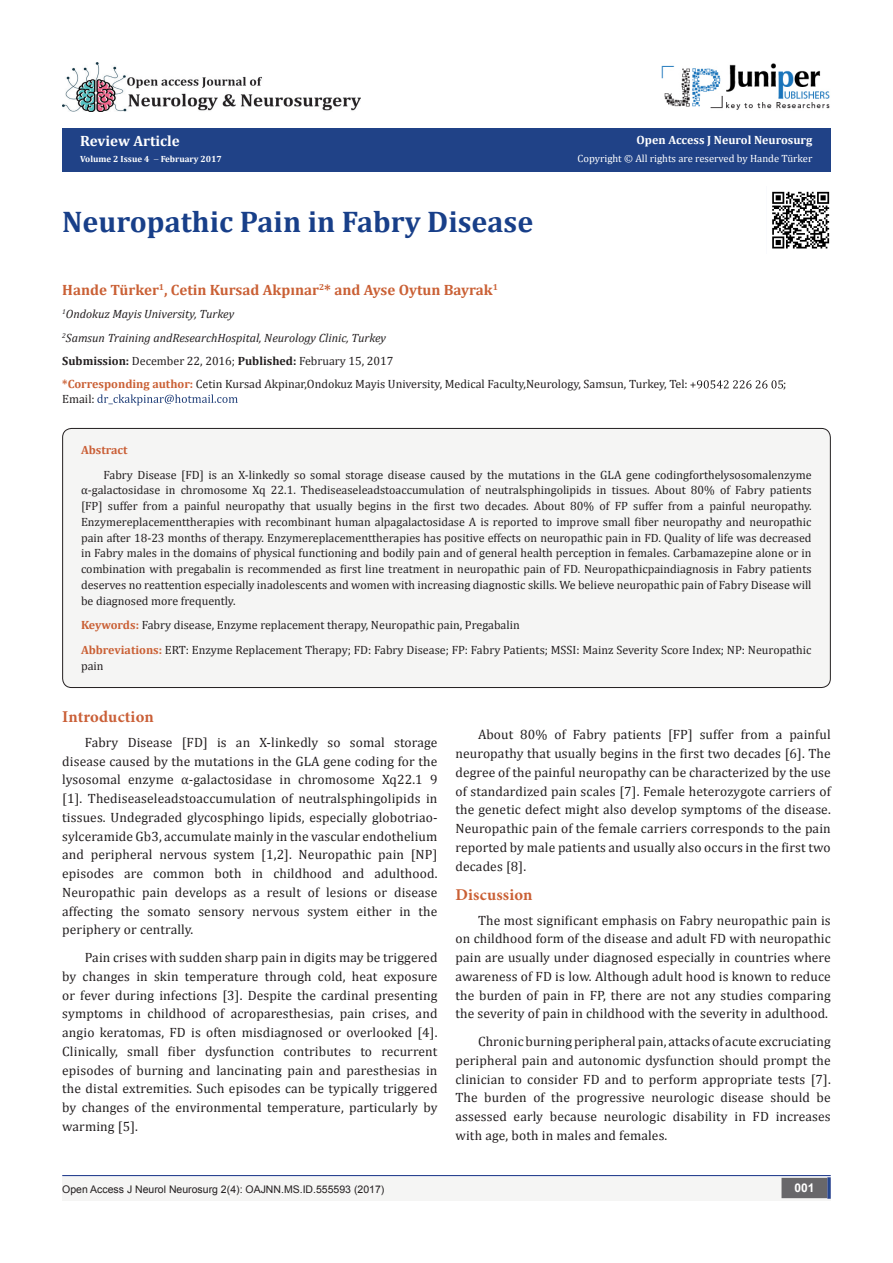
<style>
.page{position:relative;width:893px;height:1263px;background:#fff}
.page>*{position:absolute;margin:0;border:0;box-sizing:border-box;transform-origin:0 0}
.t1{font:700 30px "Cambria";color:#183f89}
.t2{font:700 16.5px "Minion Pro";letter-spacing:.005em;color:#ca5f37}
.t3{font:700 16.5px "Minion Pro";letter-spacing:.01em;color:#ca6035}
.t4{font:700 15px "Cambria";color:#ca6035}
.t5{font:700 15px "Cambria";color:#fff}
.t6{font:13.5px/18.8px "Cambria";letter-spacing:.01em;color:#231f20;text-align:justify}
.t7{font:12px/15.8px "Cambria";color:#231f20;text-align:justify}
.t8{font:italic 12px "Cambria";color:#231f20}
.t9{font:700 12px "Cambria";color:#fff}
.t10{font:700 12px "Cambria";color:#ca5f37}
.t11{font:700 12px "Arial";color:#fff}
.t12{font:10.5px "Arial";color:#231f20}
.t13{font:10.5px "Cambria";color:#fff}
.t14{font:700 9px "Cambria";color:#fff}
.s1{font-weight:700}
.s2{font-weight:700;color:#ca6035}
</style>
<div class="page">
<div style="left:62px;top:128px;width:768px;height:43px;background:#204287"></div>
<svg style="left:690px;top:380px;width:93px;height:8px"></svg>
<svg style="left:97px;top:394px;width:141px;height:11px"></svg>
<div style="left:62px;top:1177px;width:494px;height:24px;background:#f5f5f4"></div>
<div style="left:507px;top:1177px;width:324px;height:24px;background:#f5f5f4"></div>
<div style="left:782px;top:1178px;width:45px;height:19px;background:#68676a"></div>
<div style="left:781px;top:1178px;width:46px;height:20px;border:2px solid #68676a"></div>
<svg style="left:827px;top:1177px;width:4px;height:22px"></svg>
<img style="left:661px;top:63px;width:169px;height:47px">
<div style="left:63px;top:428px;width:767px;height:259px;background:#f5f5f4;border-radius:9px"></div>
<div style="left:62px;top:428px;width:769px;height:260px;border:1px solid #231f20;border-radius:9px"></div>
<img style="left:62px;top:62px;width:299px;height:49px">
<hr style="left:62px;top:1175px;width:769px;height:1px;background:#253f8e">
<img style="left:772px;top:191px;width:58px;height:58px">
<p class="t5" style="left:80px;top:130px;width:101px">Review Article</p>
<p class="t14" style="left:80px;top:153px;width:143px">Volume 2 Issue 4 February 2017</p>
<p class="t1" style="left:62px;top:201px;width:473px">Neuropathic Pain in Fabry Disease</p>
<p class="t9" style="left:637px;top:131px;width:177px">Open Access J Neurol Neurosurg</p>
<p class="t13" style="left:578px;top:152px;width:236px">Copyright © All rights are reserved by Hande Türker</p>
<p class="t4" style="left:62px;top:279px;width:437px">Hande Türker<sup>1</sup>, Cetin Kursad Akpınar<sup>2</sup>* and Ayse Oytun Bayrak<sup>1</sup></p>
<p class="t8" style="left:62px;top:306px;width:173px"><sup>1</sup>Ondokuz Mayis University, Turkey</p>
<p class="t8" style="left:62px;top:329px;width:325px"><sup>2</sup>Samsun Training andResearchHospital, Neurology Clinic, Turkey</p>
<p class="t7" style="left:62px;top:353px;width:333px"><span class="s1">Submission:</span> December 22, 2016; <span class="s1">Published:</span> February 15, 2017</p>
<p class="t7" style="left:62px;top:376px;width:627px"><span class="s2">*Corresponding author:</span> Cetin Kursad Akpinar,Ondokuz Mayis University, Medical Faculty,Neurology, Samsun, Turkey, Tel:</p>
<p class="t7" style="left:783px;top:376px;width:5px">;</p>
<p class="t7" style="left:62px;top:391px;width:34px">Email:</p>
<p class="t10" style="left:81px;top:441px;width:48px">Abstract</p>
<p class="t7" style="left:81px;top:467px;width:732px;text-indent:22px">Fabry Disease [FD] is an X-linkedly so somal storage disease caused by the mutations in the GLA gene codingforthelysosomalenzyme α-galactosidase in chromosome Xq 22.1. Thediseaseleadstoaccumulation of neutralsphingolipids in tissues. About 80% of Fabry patients [FP] suffer from a painful neuropathy that usually begins in the first two decades. About 80% of FP suffer from a painful neuropathy.<br>Enzymereplacementtherapies with recombinant human alpagalactosidase A is reported to improve small fiber neuropathy and neuropathic pain after 18-23 months of therapy. Enzymereplacementtherapies has positive effects on neuropathic pain in FD. Quality of life was decreased in Fabry males in the domains of physical functioning and bodily pain and of general health perception in females. Carbamazepine alone or in combination with pregabalin is recommended as first line treatment in neuropathic pain of FD. Neuropathicpaindiagnosis in Fabry patients deserves no reattention especially inadolescents and women with increasing diagnostic skills. We believe neuropathic pain of Fabry Disease will be diagnosed more frequently.</p>
<p class="t7" style="left:81px;top:617px;width:440px"><span class="s2">Keywords:</span> Fabry disease, Enzyme replacement therapy, Neuropathic pain, Pregabalin</p>
<p class="t7" style="left:81px;top:642px;width:732px"><span class="s2">Abbreviations:</span> ERT: Enzyme Replacement Therapy; FD: Fabry Disease; FP: Fabry Patients; MSSI: Mainz Severity Score Index; NP: Neuropathic pain</p>
<p class="t2" style="left:62px;top:705px;width:93px">Introduction</p>
<p class="t6" style="left:62px;top:733px;width:377px;text-indent:22px">Fabry Disease [FD] is an X-linkedly so somal storage disease caused by the mutations in the GLA gene coding for the lysosomal enzyme α-galactosidase in chromosome Xq22.1 9 [1]. Thediseaseleadstoaccumulation of neutralsphingolipids in tissues. Undegraded glycosphingo lipids, especially globotriao&shy;sylceramide Gb3, accumulate mainly in the vascular endothelium and peripheral nervous system [1,2]. Neuropathic pain [NP] episodes are common both in childhood and adulthood.<br>Neuropathic pain develops as a result of lesions or disease affecting the somato sensory nervous system either in the periphery or centrally.</p>
<p class="t6" style="left:62px;top:948px;width:377px;text-indent:22px">Pain crises with sudden sharp pain in digits may be triggered by changes in skin temperature through cold, heat exposure or fever during infections [3]. Despite the cardinal presenting symptoms in childhood of acroparesthesias, pain crises, and angio keratomas, FD is often misdiagnosed or overlooked [4].<br>Clinically, small fiber dysfunction contributes to recurrent episodes of burning and lancinating pain and paresthesias in the distal extremities. Such episodes can be typically triggered by changes of the environmental temperature, particularly by warming [5].</p>
<p class="t6" style="left:455px;top:725px;width:377px;text-indent:22px">About 80% of Fabry patients [FP] suffer from a painful neuropathy that usually begins in the first two decades [6]. The degree of the painful neuropathy can be characterized by the use of standardized pain scales [7]. Female heterozygote carriers of the genetic defect might also develop symptoms of the disease.<br>Neuropathic pain of the female carriers corresponds to the pain reported by male patients and usually also occurs in the first two decades [8].</p>
<p class="t3" style="left:455px;top:883px;width:78px">Discussion</p>
<p class="t6" style="left:455px;top:910px;width:377px;text-indent:22px">The most significant emphasis on Fabry neuropathic pain is on childhood form of the disease and adult FD with neuropathic pain are usually under diagnosed especially in countries where awareness of FD is low. Although adult hood is known to reduce the burden of pain in FP, there are not any studies comparing the severity of pain in childhood with the severity in adulthood.</p>
<p class="t6" style="left:455px;top:1032px;width:377px;text-indent:22px">Chronic burning peripheral pain, attacks of acute excruciating peripheral pain and autonomic dysfunction should prompt the clinician to consider FD and to perform appropriate tests [7].<br>The burden of the progressive neurologic disease should be assessed early because neurologic disability in FD increases with age, both in males and females.</p>
<p class="t12" style="left:62px;top:1182px;width:324px">Open Access J Neurol Neurosurg 2(4): OAJNN.MS.ID.555593 (2017)</p>
<p class="t11" style="left:794px;top:1180px;width:22px">001</p>
</div>
